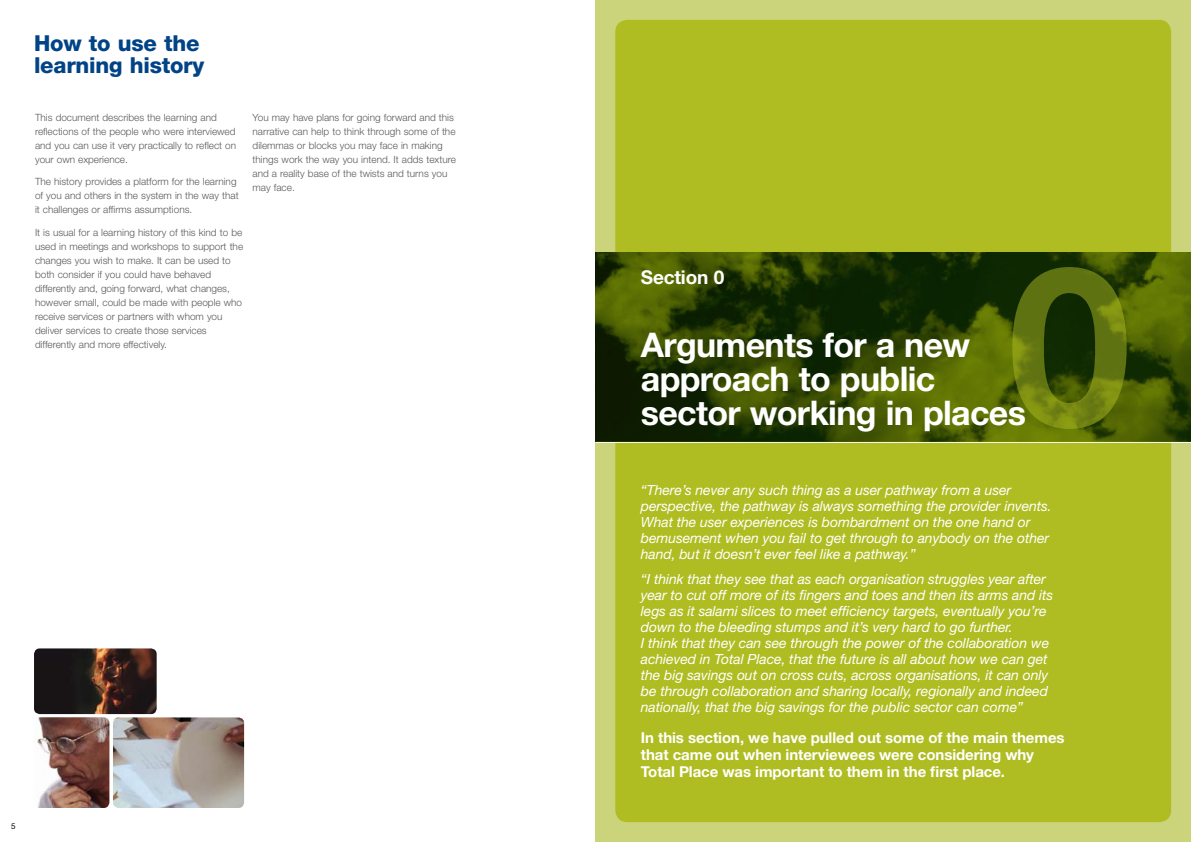
<style>
.page{position:relative;width:1191px;height:842px;background:#fff}
.page>*{position:absolute;margin:0;border:0;box-sizing:border-box;transform-origin:0 0}
.t1{font:700 222.3px "Helvetica Neue";color:#fff}
.t2{font:700 34px/34px "Helvetica Neue";letter-spacing:-.02em;color:#fff}
.t3{font:800 22px/22px "Helvetica Neue";letter-spacing:-.01em;color:#004386}
.t4{font:700 19px "Helvetica Neue";letter-spacing:-.01em;color:#fff}
.t5{font:700 15px/17px "Helvetica Neue";letter-spacing:-.005em;color:#fff}
.t6{font:italic 14px/16px "Helvetica Neue";letter-spacing:-.005em;color:#fff}
.t7{font:300 10px/14px "Helvetica Neue";color:#58595b}
.t8{font:8px "Helvetica Neue";color:#000}
</style>
<div class="page">
<div style="left:595px;top:0;width:596px;height:842px;background:#cbd37b"></div>
<div style="left:615px;top:20px;width:556px;height:802px;background:#afbd22;border-radius:12px"></div>
<hr style="left:595px;top:442px;width:596px;height:1px;background:#fff">
<svg style="left:595px;top:253px;width:596px;height:189px;background:#2f4402"></svg>
<img style="left:113px;top:717px;width:131px;height:91px">
<img style="left:37px;top:717px;width:72px;height:91px">
<img style="left:34px;top:648px;width:123px;height:66px">
<h3 class="t3" style="left:34px;top:32px;width:172px">How to use the learning history</h3>
<p class="t7" style="left:35px;top:110px;width:203px">This document describes the learning and reflections of the people who were interviewed and you can use it very practically to reflect on your own experience.</p>
<p class="t7" style="left:35px;top:174px;width:205px">The history provides a platform for the learning of you and others in the system in the way that it challenges or affirms assumptions.</p>
<p class="t7" style="left:35px;top:225px;width:210px">It is usual for a learning history of this kind to be used in meetings and workshops to support the changes you wish to make. It can be used to both consider if you could have behaved differently and, going forward, what changes, however small, could be made with people who receive services or partners with whom you deliver services to create those services differently and more effectively.</p>
<p class="t7" style="left:253px;top:110px;width:205px">You may have plans for going forward and this narrative can help to think through some of the dilemmas or blocks you may face in making things work the way you intend. It adds texture and a reality base of the twists and turns you may face.</p>
<p class="t8" style="left:11px;top:821px;width:6px">5</p>
<h1 class="t1" style="left:1007px;top:209px;width:125px">0</h1>
<h3 class="t4" style="left:641px;top:265px;width:85px">Section 0</h3>
<h2 class="t2" style="left:641px;top:327px;width:387px">Arguments for a new approach to public sector working in places</h2>
<p class="t6" style="left:641px;top:482px;width:412px">“There’s never any such thing as a user pathway from a user perspective, the pathway is always something the provider invents.<br>What the user experiences is bombardment on the one hand or bemusement when you fail to get through to anybody on the other hand, but it doesn’t ever feel like a pathway.”</p>
<p class="t6" style="left:641px;top:570px;width:414px">“I think that they see that as each organisation struggles year after year to cut off more of its fingers and toes and then its arms and its legs as it salami slices to meet efficiency targets, eventually you’re down to the bleeding stumps and it’s very hard to go further.<br>I think that they can see through the power of the collaboration we achieved in Total Place, that the future is all about how we can get the big savings out on cross cuts, across organisations, it can only be through collaboration and sharing locally, regionally and indeed nationally, that the big savings for the public sector can come”</p>
<h3 class="t5" style="left:641px;top:728px;width:425px">In this section, we have pulled out some of the main themes that came out when interviewees were considering why<br>Total Place was important to them in the first place.</h3>
</div>
